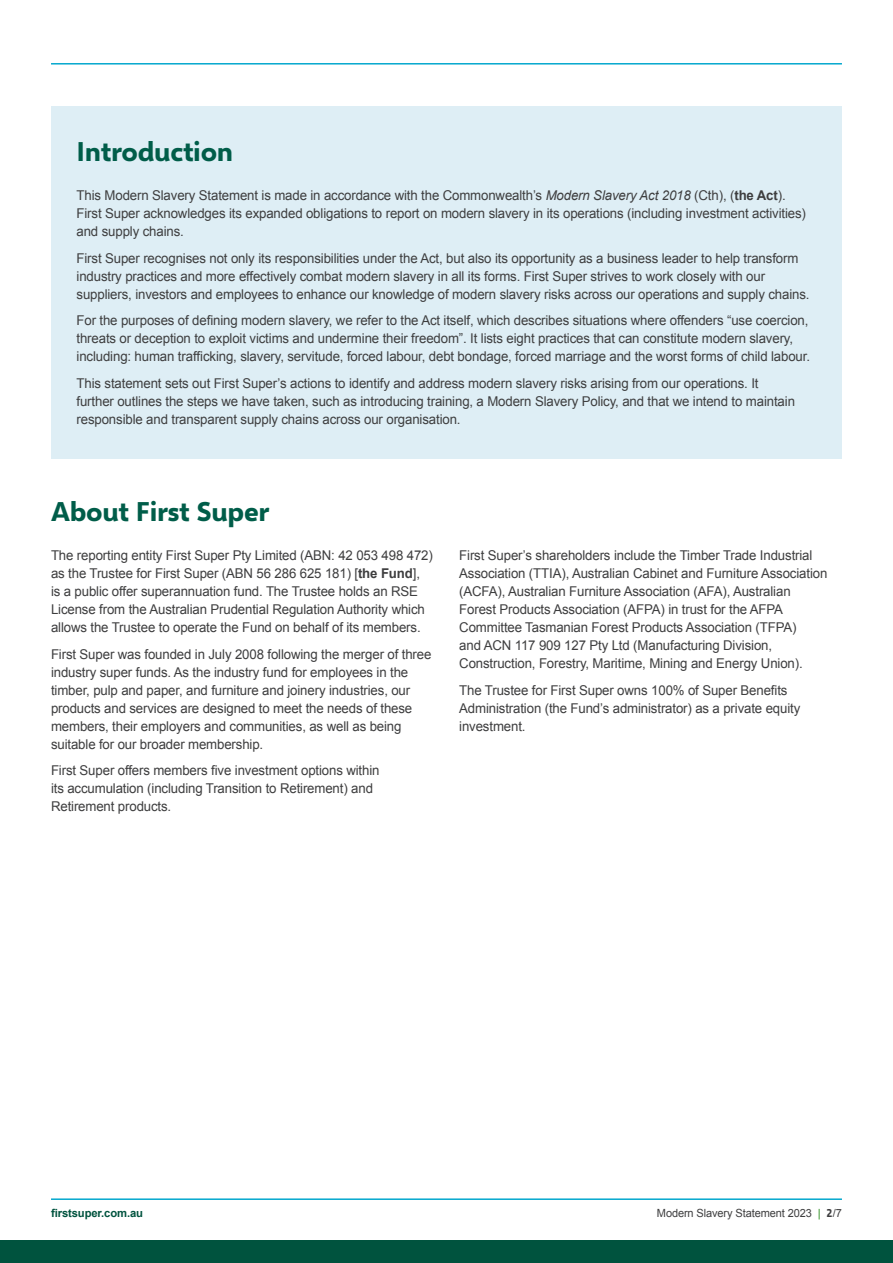
<style>
.page{position:relative;width:893px;height:1263px;background:#fff}
.page>*{position:absolute;margin:0;border:0;box-sizing:border-box;transform-origin:0 0}
.SALT_2023___LC_Large_heading_Forest{font:700 27px "Selawik";letter-spacing:-.01em;color:#005d49}
._2023_DL___Body_Copy_9pt_12pt{font:13.5px/18px "Arial";letter-spacing:-.01em;color:#3e3e3f}
.t1{font:11.25px "Arial";letter-spacing:-.01em;color:#3e3e3f}
.t2{font:700 11.25px "Arial";letter-spacing:-.01em;color:#00533e}
.s1{font-style:italic}
.s2{font-weight:700}
.s3{font-weight:700;color:#5da953}
.s4{font-family:"Selawik";font-weight:700}
</style>
<div class="page">
<hr style="left:51px;top:1198px;width:791px;height:2px;background:#05a8ce">
<hr style="left:51px;top:63px;width:791px;height:2px;background:#05a8ce">
<div style="left:0;top:1241px;width:893px;height:22px;background:#00533e"></div>
<div style="left:51px;top:106px;width:791px;height:353px;background:#deeef5"></div>
<p class="SALT_2023___LC_Large_heading_Forest" style="left:77px;top:134px;width:158px">Introduction</p>
<p class="_2023_DL___Body_Copy_9pt_12pt" style="left:77px;top:187px;width:731px">This Modern Slavery Statement is made in accordance with the Commonwealth’s <span class="s1">Modern Slavery Act 2018</span> (Cth), (<span class="s2">the Act</span>).<br>First Super acknowledges its expanded obligations to report on modern slavery in its operations (including investment activities) and supply chains.</p>
<p class="_2023_DL___Body_Copy_9pt_12pt" style="left:77px;top:249px;width:735px">First Super recognises not only its responsibilities under the Act, but also its opportunity as a business leader to help transform industry practices and more effectively combat modern slavery in all its forms. First Super strives to work closely with our suppliers, investors and employees to enhance our knowledge of modern slavery risks across our operations and supply chains.</p>
<p class="_2023_DL___Body_Copy_9pt_12pt" style="left:77px;top:312px;width:735px">For the purposes of defining modern slavery, we refer to the Act itself, which describes situations where offenders “use coercion, threats or deception to exploit victims and undermine their freedom”. It lists eight practices that can constitute modern slavery, including: human trafficking, slavery, servitude, forced labour, debt bondage, forced marriage and the worst forms of child labour.</p>
<p class="_2023_DL___Body_Copy_9pt_12pt" style="left:77px;top:374px;width:720px">This statement sets out First Super’s actions to identify and address modern slavery risks arising from our operations. It further outlines the steps we have taken, such as introducing training, a Modern Slavery Policy, and that we intend to maintain responsible and transparent supply chains across our organisation.</p>
<p class="SALT_2023___LC_Large_heading_Forest" style="left:51px;top:494px;width:220px">About First Super</p>
<p class="_2023_DL___Body_Copy_9pt_12pt" style="left:51px;top:547px;width:383px">The reporting entity First Super Pty Limited (ABN: 42 053 498 472) as the Trustee for First Super (ABN 56 286 625 181) [<span class="s2">the Fund</span>],<br>is a public offer superannuation fund. The Trustee holds an RSE License from the Australian Prudential Regulation Authority which allows the Trustee to operate the Fund on behalf of its members.</p>
<p class="_2023_DL___Body_Copy_9pt_12pt" style="left:51px;top:645px;width:382px">First Super was founded in July 2008 following the merger of three industry super funds. As the industry fund for employees in the timber, pulp and paper, and furniture and joinery industries, our products and services are designed to meet the needs of these members, their employers and communities, as well as being suitable for our broader membership.</p>
<p class="_2023_DL___Body_Copy_9pt_12pt" style="left:51px;top:762px;width:330px">First Super offers members five investment options within its accumulation (including Transition to Retirement) and<br>Retirement products.</p>
<p class="_2023_DL___Body_Copy_9pt_12pt" style="left:459px;top:547px;width:370px">First Super’s shareholders include the Timber Trade Industrial Association (TTIA), Australian Cabinet and Furniture Association (ACFA), Australian Furniture Association (AFA), Australian Forest Products Association (AFPA) in trust for the AFPA Committee Tasmanian Forest Products Association (TFPA)<br>and ACN 117 909 127 Pty Ltd (Manufacturing Division, Construction, Forestry, Maritime, Mining and Energy Union).</p>
<p class="_2023_DL___Body_Copy_9pt_12pt" style="left:459px;top:681px;width:343px">The Trustee for First Super owns 100% of Super Benefits<br>Administration (the Fund’s administrator) as a private equity investment.</p>
<p class="t2" style="left:51px;top:1205px;width:94px">firstsuper.com.au</p>
<p class="t1" style="left:657px;top:1205px;width:187px">Modern Slavery Statement 2023 <span class="s3">|</span> <span class="s4">2</span>/7</p>
</div>
